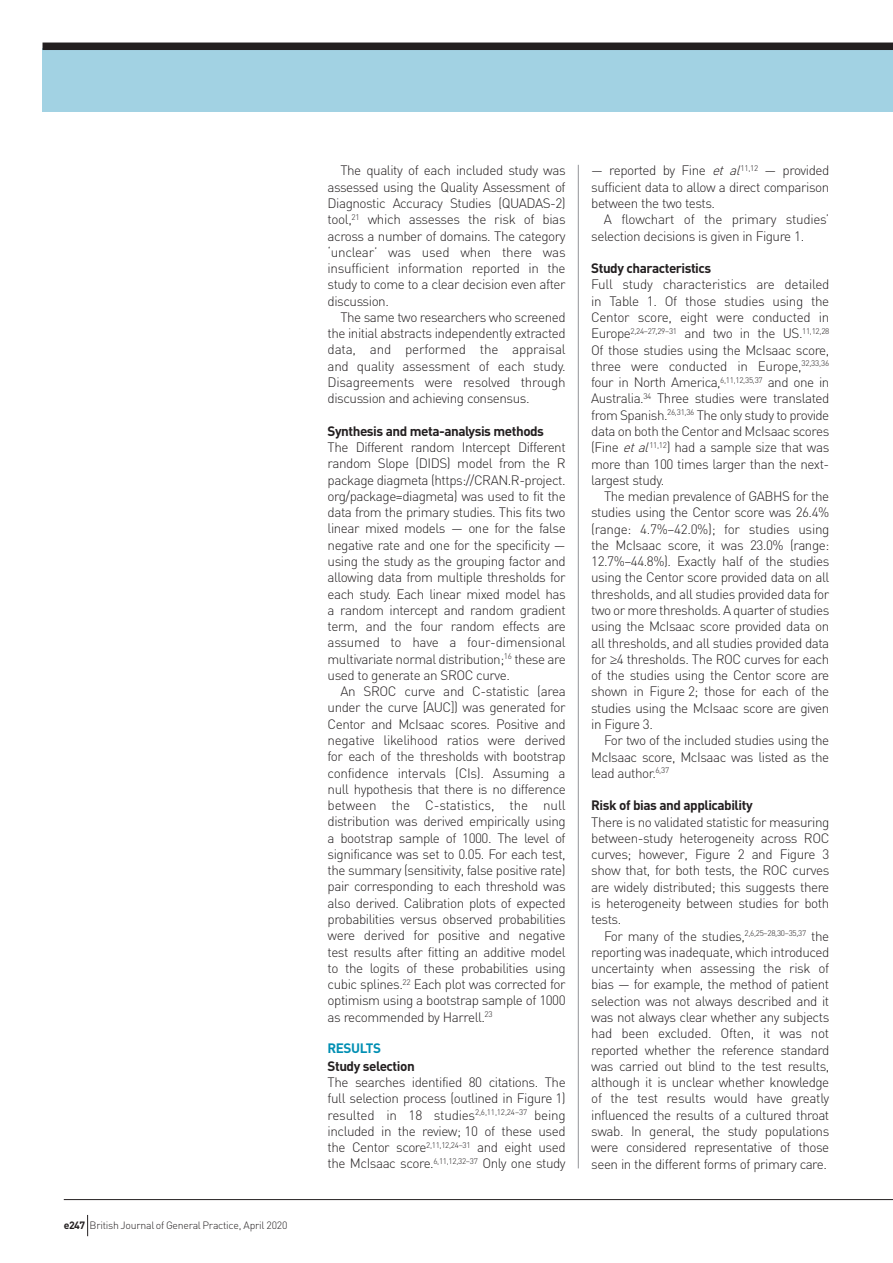
<style>
.page{position:relative;width:893px;height:1263px;background:#fff}
.page>*{position:absolute;margin:0;border:0;box-sizing:border-box;transform-origin:0 0}
.t1{font:300 13.5px/16.2px "DIN";letter-spacing:-.035em;color:#231f20;text-align:justify}
.t2{font:700 13.5px "DIN";letter-spacing:-.035em;color:#231f20}
.t3{font:700 13.5px "DIN";letter-spacing:-.035em;color:#008fb3}
.t4{font:300 10.5px "DIN";letter-spacing:-.025em;color:#231f20}
.t5{font:300 8.1px "DIN";letter-spacing:-.035em;color:#231f20}
.s1{font-weight:700}
.s2{font-style:italic}
.s3{font-size:13.5px}
.s4{font-family:"Helvetica"}
</style>
<div class="page">
<div style="left:43px;top:48px;width:850px;height:64px;background:#a2d2e3"></div>
<div style="left:43px;top:43px;width:850px;height:7px;background:#231f20"></div>
<hr style="left:578px;top:165px;width:1px;height:1003px;background:#939598">
<hr style="left:64px;top:1199px;width:829px;height:1px;background:#231f20">
<svg style="left:87px;top:1215px;width:1px;height:21px"></svg>
<p class="t4" style="left:64px;top:1219px;width:225px"><span class="s1">e247</span> British Journal of General Practice, April 2020</p>
<p class="t1" style="left:328px;top:162px;width:240px;text-indent:13px">The quality of each included study was assessed using the Quality Assessment of Diagnostic Accuracy Studies (QUADAS-2) tool,<sup>21</sup> which assesses the risk of bias across a number of domains. The category ‘unclear’ was used when there was insufficient information reported in the study to come to a clear decision even after discussion.</p>
<p class="t1" style="left:328px;top:309px;width:240px;text-indent:13px">The same two researchers who screened the initial abstracts independently extracted data, and performed the appraisal and quality assessment of each study.<br>Disagreements were resolved through discussion and achieving consensus.</p>
<p class="t2" style="left:328px;top:422px;width:218px">Synthesis and meta-analysis methods</p>
<p class="t1" style="left:328px;top:439px;width:240px">The Different random Intercept Different random Slope (DIDS) model from the R package diagmeta (https://CRAN.R-project. org/package=diagmeta) was used to fit the data from the primary studies. This fits two linear mixed models — one for the false negative rate and one for the specificity — using the study as the grouping factor and allowing data from multiple thresholds for each study. Each linear mixed model has a random intercept and random gradient term, and the four random effects are assumed to have a four-dimensional multivariate normal distribution;<sup>16</sup> these are used to generate an SROC curve.</p>
<p class="t1" style="left:328px;top:683px;width:240px;text-indent:13px">An SROC curve and C-statistic (area under the curve [AUC]) was generated for Centor and McIsaac scores. Positive and negative likelihood ratios were derived for each of the thresholds with bootstrap confidence intervals (CIs). Assuming a null hypothesis that there is no difference between the C-statistics, the null distribution was derived empirically using a bootstrap sample of 1000. The level of significance was set to 0.05. For each test, the summary (sensitivity, false positive rate) pair corresponding to each threshold was also derived. Calibration plots of expected probabilities versus observed probabilities were derived for positive and negative test results after fitting an additive model to the logits of these probabilities using cubic splines.<sup>22</sup> Each plot was corrected for optimism using a bootstrap sample of 1000 as recommended by Harrell.<sup>23</sup></p>
<p class="t3" style="left:328px;top:1039px;width:55px">RESULTS</p>
<p class="t2" style="left:328px;top:1057px;width:89px">Study selection</p>
<p class="t1" style="left:328px;top:1074px;width:240px">The searches identified 80 citations. The full selection process (outlined in Figure 1) resulted in 18 studies<sup>2,6,11,12,24–37</sup> being included in the review; 10 of these used the Centor score<sup>2,11,12,24–31</sup> and eight used the McIsaac score.<sup>6,11,12,32–37</sup> Only one study</p>
<p class="t1" style="left:591px;top:162px;width:240px">— reported by Fine <span class="s2">et al</span><sup>11,12</sup> — provided sufficient data to allow a direct comparison between the two tests.</p>
<p class="t1" style="left:591px;top:211px;width:240px;text-indent:13px">A flowchart of the primary studies’ selection decisions is given in Figure 1.</p>
<p class="t2" style="left:591px;top:259px;width:122px">Study characteristics</p>
<p class="t1" style="left:591px;top:276px;width:240px">Full study characteristics are detailed in Table 1. Of those studies using the Centor score, eight were conducted in</p>
<p class="t5" style="left:591px;top:326px;width:240px"><span class="s3">Europe</span>2,24–27,29–31 <span class="s3">and two in the US.</span>11,12,28</p>
<p class="t1" style="left:591px;top:341px;width:240px">Of those studies using the McIsaac score, three were conducted in Europe,<sup>32,33,36 </sup>four in North America,<sup>6,11,12,35,37</sup> and one in Australia.<sup>34</sup> Three studies were translated from Spanish.<sup>26,31,36</sup> The only study to provide data on both the Centor and McIsaac scores (Fine <span class="s2">etal</span><sup>11,12</sup>) had a sample size that was more than 100 times larger than the next&shy;largest study.</p>
<p class="t1" style="left:591px;top:488px;width:240px;text-indent:13px">The median prevalence of GABHS for the studies using the Centor score was 26.4% (range: 4.7%–42.0%); for studies using the McIsaac score, it was 23.0% (range:<br>12.7%–44.8%). Exactly half of the studies using the Centor score provided data on all thresholds, and all studies provided data for two or more thresholds. A quarter of studies using the McIsaac score provided data on all thresholds, and all studies provided data for <span class="s4">≥</span>4 thresholds. The ROC curves for each of the studies using the Centor score are shown in Figure 2; those for each of the studies using the McIsaac score are given in Figure 3.</p>
<p class="t1" style="left:591px;top:732px;width:240px;text-indent:13px">For two of the included studies using the McIsaac score, McIsaac was listed as the lead author.<sup>6,37</sup></p>
<p class="t2" style="left:591px;top:797px;width:163px">Risk of bias and applicability</p>
<p class="t1" style="left:591px;top:813px;width:240px">There is no validated statistic for measuring between-study heterogeneity across ROC curves; however, Figure 2 and Figure 3 show that, for both tests, the ROC curves are widely distributed; this suggests there is heterogeneity between studies for both tests.</p>
<p class="t1" style="left:591px;top:927px;width:240px;text-indent:13px">For many of the studies,<sup>2,6,25–28,30–35,37</sup> the reporting was inadequate, which introduced uncertainty when assessing the risk of bias — for example, the method of patient selection was not always described and it was not always clear whether any subjects had been excluded. Often, it was not reported whether the reference standard was carried out blind to the test results, although it is unclear whether knowledge of the test results would have greatly influenced the results of a cultured throat swab. In general, the study populations were considered representative of those seen in the different forms of primary care.</p>
</div>
